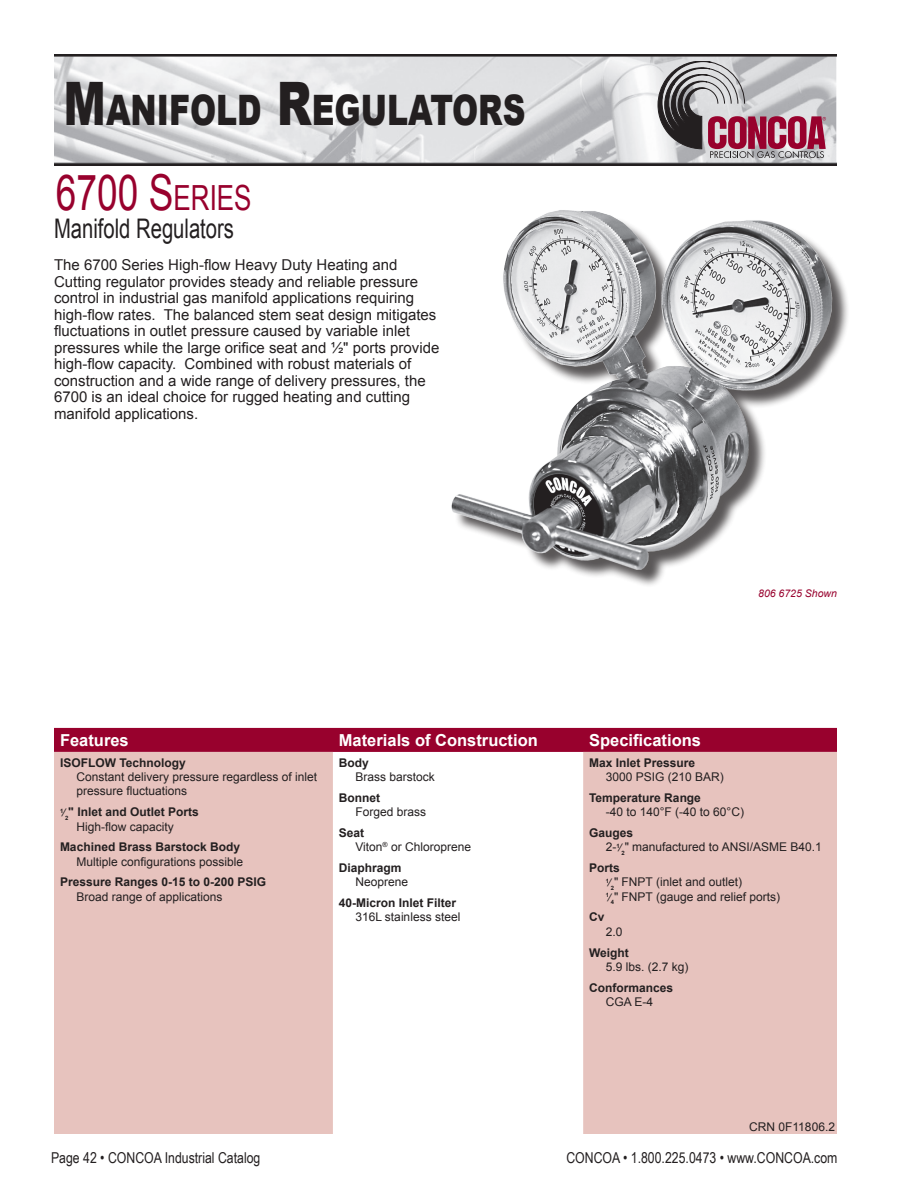
<style>
.page{position:relative;width:918px;height:1188px;background:#fff}
.page>*{position:absolute;margin:0;border:0;box-sizing:border-box;transform-origin:0 0}
.Big_Title{font:49.5px "Arial";color:#98012d;scale:.75 1}
.Master_Page_Titles{font:900 42px "Arial";color:#231f20;scale:.75 1}
.Alt__Title{font:27px "Arial";color:#231f20;scale:.75 1}
.t1{font:700 16.5px "Arial";color:#fff}
.Product_Details_Para{font:15px/16.5px "Arial";color:#231f20}
.t2{font:15px "Arial Narrow";color:#231f20}
.Item_Tabs{font:12px/14.4px "Arial";color:#231f20}
.t3{font:700 12px "Arial";color:#231f20}
.t4{font:italic 10.5px "Arial";color:#98012d}
.s1{font-size:60px}
.s2{font-size:34.65px}
.s3{font-size:10.5px}
.s4{font-weight:700;font-size:10.5px}
</style>
<div class="page">
<img style="left:54px;top:54px;width:783px;height:112px">
<svg style="left:658px;top:61px;width:168px;height:97px;background:#ab939c"></svg>
<img style="left:451px;top:210px;width:397px;height:373px">
<div style="left:54px;top:728px;width:783px;height:24px;background:#98012d"></div>
<svg style="left:54px;top:752px;width:783px;height:382px;fill:#e7c3be"></svg>
<p class="Master_Page_Titles" style="left:64px;top:79px;width:617px"><span class="s1">M</span>ANIFOLD <span class="s1">R</span>EGULATORS</p>
<p class="Big_Title" style="left:56px;top:160px;width:259px">6700 S<span class="s2">ERIES</span></p>
<p class="Alt__Title" style="left:54px;top:211px;width:242px">Manifold Regulators</p>
<p class="Product_Details_Para" style="left:54px;top:257px;width:387px">The 6700 Series High-flow Heavy Duty Heating and Cutting regulator provides steady and reliable pressure control in industrial gas manifold applications requiring high-flow rates. The balanced stem seat design mitigates fluctuations in outlet pressure caused by variable inlet pressures while the large orifice seat and ½" ports provide high-flow capacity. Combined with robust materials of construction and a wide range of delivery pressures, the 6700 is an ideal choice for rugged heating and cutting manifold applications.</p>
<p class="t4" style="left:758px;top:587px;width:80px">806 6725 Shown</p>
<p class="t1" style="left:60px;top:729px;width:70px">Features</p>
<p class="t1" style="left:339px;top:729px;width:200px">Materials of Construction</p>
<p class="t1" style="left:589px;top:729px;width:113px">Specifications</p>
<p class="t3" style="left:60px;top:754px;width:127px">ISOFLOW Technology</p>
<p class="Item_Tabs" style="left:77px;top:770px;width:242px">Constant delivery pressure regardless of inlet pressure fluctuations</p>
<p class="t3" style="left:60px;top:804px;width:140px"><sup>1</sup><span class="s3">⁄</span><sub>2</sub>" Inlet and Outlet Ports</p>
<p class="Item_Tabs" style="left:77px;top:819px;width:99px">High-flow capacity</p>
<p class="t3" style="left:60px;top:839px;width:182px">Machined Brass Barstock Body</p>
<p class="Item_Tabs" style="left:77px;top:854px;width:168px">Multiple configurations possible</p>
<p class="t3" style="left:60px;top:874px;width:208px">Pressure Ranges 0-15 to 0-200 PSIG</p>
<p class="Item_Tabs" style="left:77px;top:889px;width:148px">Broad range of applications</p>
<p class="t3" style="left:339px;top:754px;width:31px">Body</p>
<p class="Item_Tabs" style="left:355px;top:770px;width:81px">Brass barstock</p>
<p class="t3" style="left:339px;top:790px;width:43px">Bonnet</p>
<p class="Item_Tabs" style="left:355px;top:805px;width:72px">Forged brass</p>
<p class="t3" style="left:339px;top:825px;width:27px">Seat</p>
<p class="Item_Tabs" style="left:355px;top:840px;width:117px">Viton<sup>®</sup> or Chloroprene</p>
<p class="t3" style="left:339px;top:860px;width:64px">Diaphragm</p>
<p class="Item_Tabs" style="left:355px;top:875px;width:54px">Neoprene</p>
<p class="t3" style="left:339px;top:895px;width:119px">40-Micron Inlet Filter</p>
<p class="Item_Tabs" style="left:355px;top:910px;width:106px">316L stainless steel</p>
<p class="t3" style="left:589px;top:754px;width:108px">Max Inlet Pressure</p>
<p class="Item_Tabs" style="left:606px;top:770px;width:120px">3000 PSIG (210 BAR)</p>
<p class="t3" style="left:589px;top:790px;width:113px">Temperature Range</p>
<p class="Item_Tabs" style="left:606px;top:805px;width:140px">-40 to 140°F (-40 to 60°C)</p>
<p class="t3" style="left:589px;top:825px;width:46px">Gauges</p>
<p class="Item_Tabs" style="left:606px;top:840px;width:218px">2-<sup>1</sup><span class="s4">⁄</span><sub>2</sub>" manufactured to ANSI/ASME B40.1</p>
<p class="t3" style="left:589px;top:860px;width:32px">Ports</p>
<p class="Item_Tabs" style="left:606px;top:875px;width:176px"><sup>1</sup><span class="s4">⁄</span><sub>2</sub>" FNPT (inlet and outlet)<br><sup>1</sup><span class="s4">⁄</span><sub>4</sub>" FNPT (gauge and relief ports)</p>
<p class="t3" style="left:589px;top:909px;width:17px">Cv</p>
<p class="Item_Tabs" style="left:606px;top:925px;width:18px">2.0</p>
<p class="t3" style="left:589px;top:944px;width:41px">Weight</p>
<p class="Item_Tabs" style="left:606px;top:960px;width:84px">5.9 lbs. (2.7 kg)</p>
<p class="t3" style="left:589px;top:979px;width:86px">Conformances</p>
<p class="Item_Tabs" style="left:606px;top:995px;width:49px">CGA E-4</p>
<p class="Item_Tabs" style="left:749px;top:1120px;width:87px">CRN 0F11806.2</p>
<p class="t2" style="left:51px;top:1147px;width:211px">Page 42 • CONCOA Industrial Catalog</p>
<p class="t2" style="left:566px;top:1147px;width:273px">CONCOA • 1.800.225.0473 • www.CONCOA.com</p>
</div>
